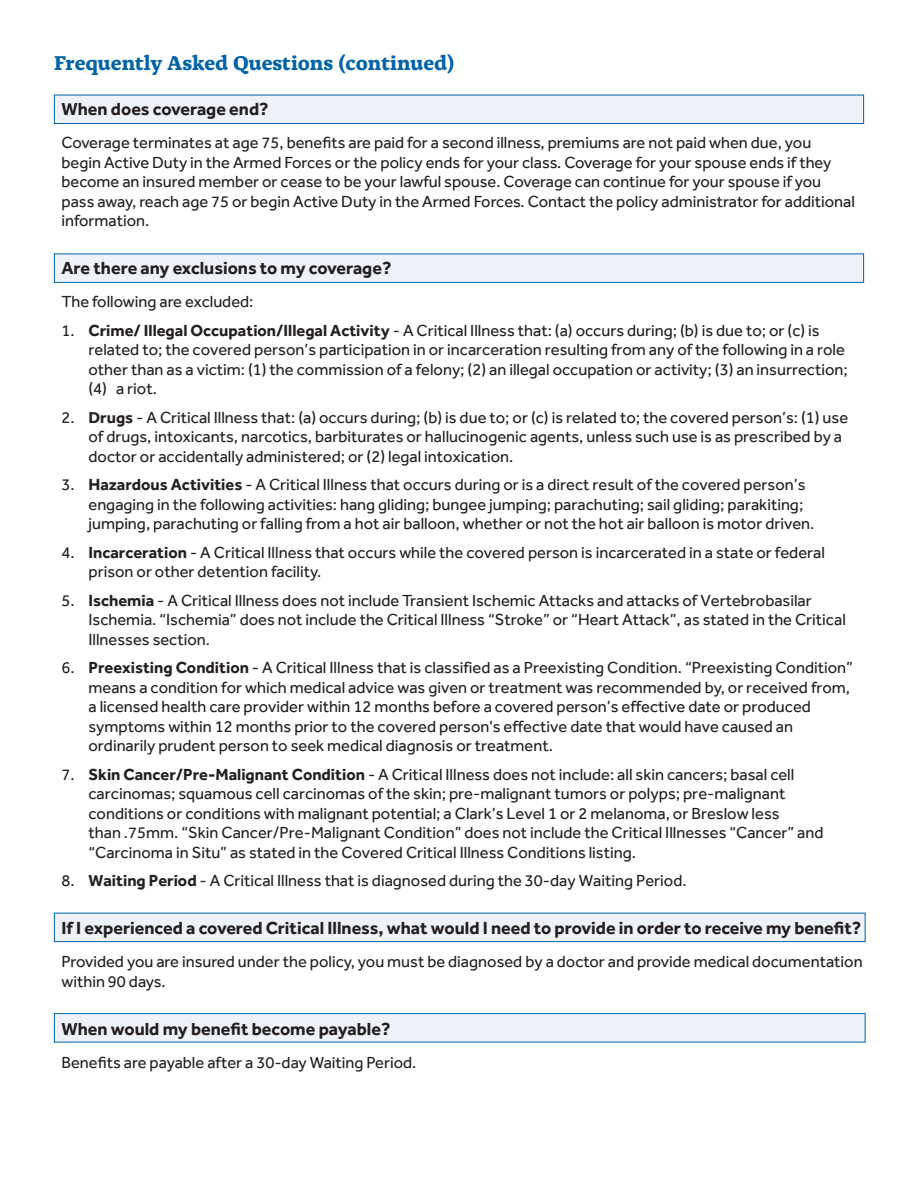
<style>
.page{position:relative;width:918px;height:1188px;background:#fff}
.page>*{position:absolute;margin:0;border:0;box-sizing:border-box;transform-origin:0 0}
.t1{font:700 21px "Alda Pro";color:#0163a7}
.t2{font:700 18px "Effra Pro";color:#231f20}
.t3{font:16.5px/19.5px "Effra Pro";color:#231f20}
.s1{font-weight:700}
</style>
<div class="page">
<div style="left:54px;top:95px;width:810px;height:29px;background:#eff2f8;border:1px solid #0163a7"></div>
<div style="left:54px;top:913px;width:812px;height:29px;background:#eff2f8;border:1px solid #0163a7"></div>
<div style="left:54px;top:1013px;width:812px;height:29px;background:#eff2f8;border:1px solid #0163a7"></div>
<div style="left:54px;top:254px;width:810px;height:29px;background:#eff2f8;border:1px solid #0163a7"></div>
<p class="t1" style="left:54px;top:46px;width:402px">Frequently Asked Questions (continued)</p>
<p class="t2" style="left:62px;top:98px;width:209px">When does coverage end?</p>
<p class="t3" style="left:62px;top:133px;width:795px">Coverage terminates at age 75, benefits are paid for a second illness, premiums are not paid when due, you<br>begin Active Duty in the Armed Forces or the policy ends for your class. Coverage for your spouse ends if they become an insured member or cease to be your lawful spouse. Coverage can continue for your spouse if you pass away, reach age 75 or begin Active Duty in the Armed Forces. Contact the policy administrator for additional information.</p>
<p class="t2" style="left:62px;top:257px;width:331px">Are there any exclusions to my coverage?</p>
<p class="t3" style="left:62px;top:292px;width:194px">The following are excluded:</p>
<p class="t3" style="left:88px;top:320px;width:761px;text-indent:-27px">1. <span class="s1">Crime/ Illegal Occupation/Illegal Activity</span> - A Critical Illness that: (a) occurs during; (b) is due to; or (c) is related to; the covered person’s participation in or incarceration resulting from any of the following in a role other than as a victim: (1) the commission of a felony; (2) an illegal occupation or activity; (3) an insurrection; (4) a riot.</p>
<p class="t3" style="left:88px;top:407px;width:761px;text-indent:-27px">2. <span class="s1">Drugs</span> - A Critical Illness that: (a) occurs during; (b) is due to; or (c) is related to; the covered person’s: (1) use of drugs, intoxicants, narcotics, barbiturates or hallucinogenic agents, unless such use is as prescribed by a doctor or accidentally administered; or (2) legal intoxication.</p>
<p class="t3" style="left:88px;top:475px;width:727px;text-indent:-27px">3. <span class="s1">Hazardous Activities</span> - A Critical Illness that occurs during or is a direct result of the covered person’s engaging in the following activities: hang gliding; bungee jumping; parachuting; sail gliding; parakiting; jumping, parachuting or falling from a hot air balloon, whether or not the hot air balloon is motor driven.</p>
<p class="t3" style="left:88px;top:542px;width:738px;text-indent:-27px">4. <span class="s1">Incarceration</span> - A Critical Illness that occurs while the covered person is incarcerated in a state or federal prison or other detention facility.</p>
<p class="t3" style="left:88px;top:590px;width:759px;text-indent:-27px">5. <span class="s1">Ischemia</span> - A Critical Illness does not include Transient Ischemic Attacks and attacks of Vertebrobasilar<br>Ischemia. “Ischemia” does not include the Critical Illness “Stroke” or “Heart Attack”, as stated in the Critical<br>Illnesses section.</p>
<p class="t3" style="left:88px;top:658px;width:766px;text-indent:-27px">6. <span class="s1">Preexisting Condition</span> - A Critical Illness that is classified as a Preexisting Condition. “Preexisting Condition” means a condition for which medical advice was given or treatment was recommended by, or received from, a licensed health care provider within 12 months before a covered person’s effective date or produced symptoms within 12 months prior to the covered person's effective date that would have caused an ordinarily prudent person to seek medical diagnosis or treatment.</p>
<p class="t3" style="left:88px;top:764px;width:737px;text-indent:-27px">7. <span class="s1">Skin Cancer/Pre-Malignant Condition</span> - A Critical Illness does not include: all skin cancers; basal cell carcinomas; squamous cell carcinomas of the skin; pre-malignant tumors or polyps; pre-malignant conditions or conditions with malignant potential; a Clark’s Level 1 or 2 melanoma, or Breslow less<br>than .75mm. “Skin Cancer/Pre-Malignant Condition” does not include the Critical Illnesses “Cancer” and “Carcinoma in Situ” as stated in the Covered Critical Illness Conditions listing.</p>
<p class="t3" style="left:61px;top:871px;width:627px">8. <span class="s1">Waiting Period</span> - A Critical Illness that is diagnosed during the 30-day Waiting Period.</p>
<p class="t2" style="left:62px;top:917px;width:801px">If I experienced a covered Critical Illness, what would I need to provide in order to receive my benefit?</p>
<p class="t3" style="left:62px;top:952px;width:803px">Provided you are insured under the policy, you must be diagnosed by a doctor and provide medical documentation within 90 days.</p>
<p class="t2" style="left:62px;top:1018px;width:331px">When would my benefit become payable?</p>
<p class="t3" style="left:62px;top:1052px;width:357px">Benefits are payable after a 30-day Waiting Period.</p>
</div>
